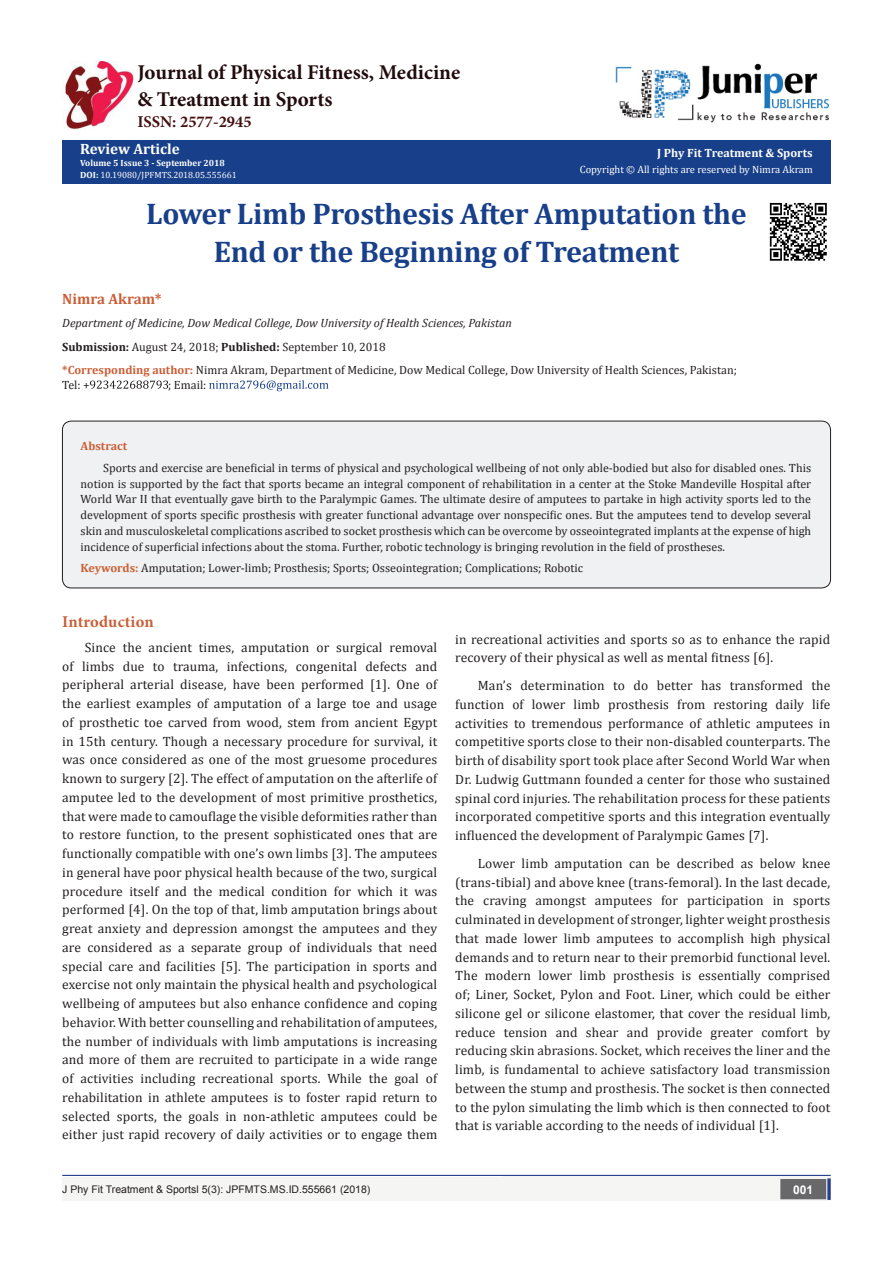
<style>
.page{position:relative;width:893px;height:1263px;background:#fff}
.page>*{position:absolute;margin:0;border:0;box-sizing:border-box;transform-origin:0 0}
.t1{font:700 30px/37.5px "Cambria";letter-spacing:-.01em;color:#183f89;text-align:center}
.t2{font:700 21px/27px "Minion Pro";color:#210b0d}
.t3{font:700 16.5px "Minion Pro";color:#461011}
.t4{font:700 16.5px "Minion Pro";letter-spacing:.005em;color:#ca5f37}
.t5{font:700 15px "Cambria";color:#fff}
.t6{font:700 15px "Cambria";color:#ca5f37}
.t7{font:13.5px/18.8px "Cambria";letter-spacing:.01em;color:#231f20;text-align:justify}
.t8{font:12px/15.8px "Cambria";color:#231f20;text-align:justify}
.t9{font:italic 12px "Cambria";color:#231f20}
.t10{font:700 12px "Cambria";color:#fff}
.t11{font:700 12px "Cambria";color:#ca5f37}
.t12{font:700 12px "Arial";color:#fff}
.t13{font:10.5px "Arial";color:#231f20}
.t14{font:10.5px "Cambria";color:#fff}
.t15{font:9px "Cambria";color:#fff}
.t16{font:700 9px "Cambria";color:#fff}
.s1{font-weight:700}
.s2{font-weight:700;color:#ca5f37}
.s3{font-weight:700;color:#ca6035}
</style>
<div class="page">
<div style="left:62px;top:140px;width:769px;height:44px;background:#183f89"></div>
<svg style="left:90px;top:381px;width:78px;height:8px"></svg>
<svg style="left:209px;top:380px;width:119px;height:11px"></svg>
<img style="left:615px;top:63px;width:214px;height:60px">
<div style="left:62px;top:1177px;width:494px;height:24px;background:#f5f5f4"></div>
<div style="left:503px;top:1176px;width:328px;height:25px;background:#f5f5f4"></div>
<svg style="left:827px;top:1178px;width:4px;height:22px"></svg>
<div style="left:781px;top:1180px;width:44px;height:18px;background:#68676a"></div>
<div style="left:780px;top:1179px;width:46px;height:20px;border:2px solid #68676a"></div>
<hr style="left:62px;top:1175px;width:769px;height:1px;background:#253f8e">
<img style="left:62px;top:62px;width:72px;height:67px">
<div style="left:62px;top:421px;width:768px;height:167px;background:#f0f1f2;border-radius:9px"></div>
<div style="left:62px;top:421px;width:769px;height:167px;border:1px solid #231f20;border-radius:9px"></div>
<img style="left:769px;top:202px;width:58px;height:59px">
<p class="t2" style="left:137px;top:58px;width:324px">Journal of Physical Fitness, Medicine &amp; Treatment in Sports</p>
<p class="t3" style="left:137px;top:110px;width:116px">ISSN: 2577-2945</p>
<p class="t5" style="left:80px;top:138px;width:101px">Review Article</p>
<p class="t16" style="left:80px;top:157px;width:146px">Volume 5 Issue 3 - September 2018</p>
<p class="t15" style="left:80px;top:170px;width:158px"><span class="s1">DOI:</span> 10.19080/JPFMTS.2018.05.555661</p>
<p class="t10" style="left:657px;top:145px;width:157px">J Phy Fit Treatment &amp; Sports</p>
<p class="t14" style="left:580px;top:163px;width:234px">Copyright © All rights are reserved by Nimra Akram</p>
<p class="t1" style="left:146px;top:194px;width:602px">Lower Limb Prosthesis After Amputation the<br>End or the Beginning of Treatment</p>
<p class="t6" style="left:62px;top:288px;width:101px">Nimra Akram*</p>
<p class="t9" style="left:62px;top:315px;width:451px">Department of Medicine, Dow Medical College, Dow University of Health Sciences, Pakistan</p>
<p class="t8" style="left:62px;top:339px;width:325px"><span class="s1">Submission:</span> August 24, 2018; <span class="s1">Published:</span> September 10, 2018</p>
<p class="t8" style="left:62px;top:362px;width:676px"><span class="s2">*Corresponding author:</span> Nimra Akram, Department of Medicine, Dow Medical College, Dow University of Health Sciences, Pakistan;</p>
<p class="t8" style="left:62px;top:377px;width:29px">Tel: +</p>
<p class="t8" style="left:168px;top:377px;width:40px">; Email:</p>
<p class="t11" style="left:81px;top:437px;width:48px">Abstract</p>
<p class="t8" style="left:81px;top:460px;width:732px;text-indent:22px">Sports and exercise are beneficial in terms of physical and psychological wellbeing of not only able-bodied but also for disabled ones. This notion is supported by the fact that sports became an integral component of rehabilitation in a center at the Stoke Mandeville Hospital after World War II that eventually gave birth to the Paralympic Games. The ultimate desire of amputees to partake in high activity sports led to the development of sports specific prosthesis with greater functional advantage over nonspecific ones. But the amputees tend to develop several skin and musculoskeletal complications ascribed to socket prosthesis which can be overcome by osseointegrated implants at the expense of high incidence of superficial infections about the stoma. Further, robotic technology is bringing revolution in the field of prostheses.</p>
<p class="t8" style="left:81px;top:560px;width:504px"><span class="s3">Keywords:</span> Amputation; Lower-limb; Prosthesis; Sports; Osseointegration; Complications; Robotic</p>
<p class="t4" style="left:62px;top:610px;width:93px">Introduction</p>
<p class="t7" style="left:62px;top:638px;width:377px;text-indent:22px">Since the ancient times, amputation or surgical removal of limbs due to trauma, infections, congenital defects and peripheral arterial disease, have been performed [1]. One of the earliest examples of amputation of a large toe and usage of prosthetic toe carved from wood, stem from ancient Egypt in 15th century. Though a necessary procedure for survival, it was once considered as one of the most gruesome procedures known to surgery [2]. The effect of amputation on the afterlife of amputee led to the development of most primitive prosthetics, that were made to camouflage the visible deformities rather than to restore function, to the present sophisticated ones that are functionally compatible with one’s own limbs [3]. The amputees in general have poor physical health because of the two, surgical procedure itself and the medical condition for which it was performed [4]. On the top of that, limb amputation brings about great anxiety and depression amongst the amputees and they are considered as a separate group of individuals that need special care and facilities [5]. The participation in sports and exercise not only maintain the physical health and psychological wellbeing of amputees but also enhance confidence and coping behavior. With better counselling and rehabilitation of amputees, the number of individuals with limb amputations is increasing and more of them are recruited to participate in a wide range of activities including recreational sports. While the goal of rehabilitation in athlete amputees is to foster rapid return to selected sports, the goals in non-athletic amputees could be either just rapid recovery of daily activities or to engage them</p>
<p class="t7" style="left:455px;top:629px;width:377px">in recreational activities and sports so as to enhance the rapid recovery of their physical as well as mental fitness [6].</p>
<p class="t7" style="left:455px;top:676px;width:377px;text-indent:22px">Man’s determination to do better has transformed the function of lower limb prosthesis from restoring daily life activities to tremendous performance of athletic amputees in competitive sports close to their non-disabled counterparts. The birth of disability sport took place after Second World War when Dr. Ludwig Guttmann founded a center for those who sustained spinal cord injuries. The rehabilitation process for these patients incorporated competitive sports and this integration eventually influenced the development of Paralympic Games [7].</p>
<p class="t7" style="left:455px;top:854px;width:377px;text-indent:22px">Lower limb amputation can be described as below knee (trans-tibial) and above knee (trans-femoral). In the last decade, the craving amongst amputees for participation in sports culminated in development of stronger, lighter weight prosthesis that made lower limb amputees to accomplish high physical demands and to return near to their premorbid functional level.<br>The modern lower limb prosthesis is essentially comprised of; Liner, Socket, Pylon and Foot. Liner, which could be either silicone gel or silicone elastomer, that cover the residual limb, reduce tension and shear and provide greater comfort by reducing skin abrasions. Socket, which receives the liner and the limb, is fundamental to achieve satisfactory load transmission between the stump and prosthesis. The socket is then connected to the pylon simulating the limb which is then connected to foot that is variable according to the needs of individual [1].</p>
<p class="t13" style="left:62px;top:1182px;width:310px">J Phy Fit Treatment &amp; Sportsl 5(3): JPFMTS.MS.ID.555661 (2018)</p>
<p class="t12" style="left:793px;top:1181px;width:22px">001</p>
</div>
